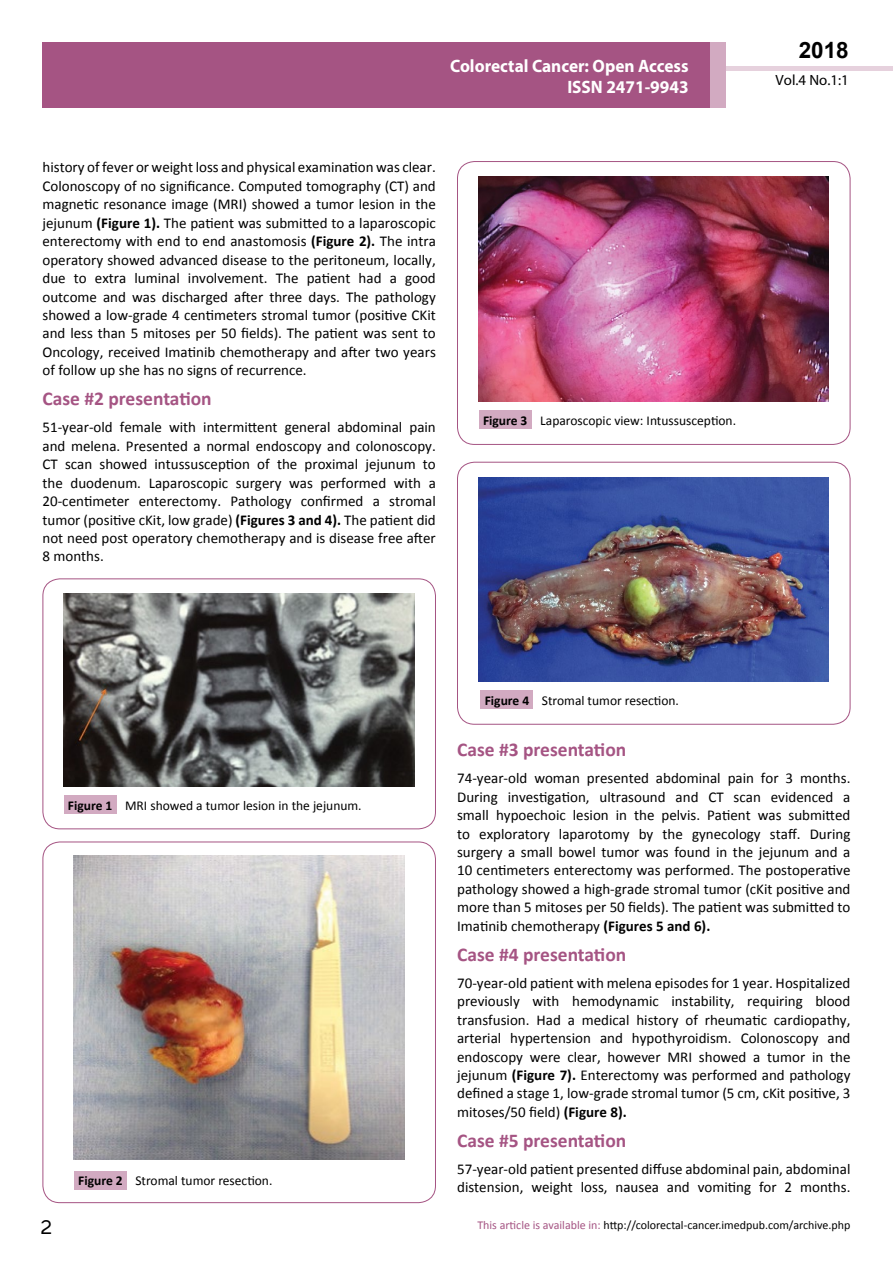
<style>
.page{position:relative;width:893px;height:1263px;background:#fff}
.page>*{position:absolute;margin:0;border:0;box-sizing:border-box;transform-origin:0 0}
.t1{font:25.5px "Tunga";color:#000}
.t2{font:700 22.5px "Arial";color:#000}
.t3{font:700 19.5px "Calibri";color:#a55483}
.t4{font:700 18px/21.6px "Myriad Pro";color:#fff;text-align:right;scale:.96 1}
.t5{font:15px/18.5px "Calibri";color:#000;text-align:justify}
.t6{font:14.85px "Myriad Pro";color:#000}
.t7{font:13.5px "Calibri";color:#000}
.t8{font:12px "Calibri";color:#000}
.s1{font-weight:700}
.s2{color:#a55483}
</style>
<div class="page">
<div style="left:722px;top:66px;width:171px;height:5px;background:#e6d1dd"></div>
<div style="left:43px;top:42px;width:682px;height:66px;background:#a55483"></div>
<div style="left:710px;top:42px;width:15px;height:66px;background:#d2aac1"></div>
<div style="left:43px;top:578px;width:393px;height:251px;border:1px solid #a55483;border-radius:17px"></div>
<img style="left:64px;top:594px;width:351px;height:193px">
<div style="left:64px;top:795px;width:53px;height:19px;background:#d2aac1"></div>
<div style="left:457px;top:161px;width:393px;height:284px;border:1px solid #a55483;border-radius:17px"></div>
<img style="left:479px;top:177px;width:350px;height:225px">
<div style="left:479px;top:410px;width:53px;height:19px;background:#d2aac1"></div>
<div style="left:457px;top:462px;width:393px;height:263px;border:1px solid #a55483;border-radius:17px"></div>
<img style="left:479px;top:477px;width:350px;height:205px">
<div style="left:480px;top:690px;width:53px;height:19px;background:#d2aac1"></div>
<img style="left:74px;top:855px;width:330px;height:305px">
<div style="left:74px;top:1171px;width:53px;height:18px;background:#d2aac1"></div>
<p class="t4" style="left:450px;top:54px;width:250px">Colorectal Cancer: Open Access<br>ISSN 2471-9943</p>
<p class="t5" style="left:43px;top:158px;width:395px">history of fever or weight loss and physical examination was clear.<br>Colonoscopy of no significance. Computed tomography (CT) and magnetic resonance image (MRI) showed a tumor lesion in the jejunum <span class="s1">(Figure 1).</span> The patient was submitted to a laparoscopic enterectomy with end to end anastomosis <span class="s1">(Figure 2).</span> The intra operatory showed advanced disease to the peritoneum, locally, due to extra luminal involvement. The patient had a good outcome and was discharged after three days. The pathology showed a low-grade 4 centimeters stromal tumor (positive CKit and less than 5 mitoses per 50 fields). The patient was sent to Oncology, received Imatinib chemotherapy and after two years of follow up she has no signs of recurrence.</p>
<h3 class="t3" style="left:43px;top:386px;width:171px">Case #2 presentation</h3>
<p class="t5" style="left:43px;top:418px;width:395px">51-year-old female with intermittent general abdominal pain and melena. Presented a normal endoscopy and colonoscopy.<br>CT scan showed intussusception of the proximal jejunum to the duodenum. Laparoscopic surgery was performed with a 20-centimeter enterectomy. Pathology confirmed a stromal tumor (positive cKit, low grade) <span class="s1">(Figures 3 and 4).</span> The patient did not need post operatory chemotherapy and is disease free after 8 months.</p>
<p class="t7" style="left:483px;top:412px;width:255px"><span class="s1">Figure 3</span> Laparoscopic view: Intussusception.</p>
<h2 class="t2" style="left:799px;top:35px;width:52px">2018</h2>
<p class="t6" style="left:776px;top:71px;width:75px">Vol.4 No.1:1</p>
<p class="t7" style="left:68px;top:797px;width:295px"><span class="s1">Figure 1</span> MRI showed a tumor lesion in the jejunum.</p>
<p class="t7" style="left:78px;top:1172px;width:196px"><span class="s1">Figure 2</span> Stromal tumor resection.</p>
<p class="t7" style="left:485px;top:692px;width:196px"><span class="s1">Figure 4</span> Stromal tumor resection.</p>
<h3 class="t3" style="left:457px;top:737px;width:171px">Case #3 presentation</h3>
<p class="t5" style="left:457px;top:769px;width:395px">74-year-old woman presented abdominal pain for 3 months.<br>During investigation, ultrasound and CT scan evidenced a small hypoechoic lesion in the pelvis. Patient was submitted to exploratory laparotomy by the gynecology staff. During surgery a small bowel tumor was found in the jejunum and a 10 centimeters enterectomy was performed. The postoperative pathology showed a high-grade stromal tumor (cKit positive and more than 5 mitoses per 50 fields). The patient was submitted to Imatinib chemotherapy <span class="s1">(Figures 5 and 6).</span></p>
<h3 class="t3" style="left:457px;top:942px;width:171px">Case #4 presentation</h3>
<p class="t5" style="left:457px;top:973px;width:395px">70-year-old patient with melena episodes for 1 year. Hospitalized previously with hemodynamic instability, requiring blood transfusion. Had a medical history of rheumatic cardiopathy, arterial hypertension and hypothyroidism. Colonoscopy and endoscopy were clear, however MRI showed a tumor in the jejunum <span class="s1">(Figure 7).</span> Enterectomy was performed and pathology defined a stage 1, low-grade stromal tumor (5 cm, cKit positive, 3 mitoses/50 field) <span class="s1">(Figure 8).</span></p>
<h3 class="t3" style="left:457px;top:1128px;width:171px">Case #5 presentation</h3>
<p class="t5" style="left:457px;top:1160px;width:395px">57-year-old patient presented diffuse abdominal pain, abdominal distension, weight loss, nausea and vomiting for 2 months.</p>
<h1 class="t1" style="left:41px;top:1210px;width:13px">2</h1>
<p class="t8" style="left:477px;top:1218px;width:375px"><span class="s2">This article is available in:</span> http://colorectal-cancer.imedpub.com/archive.php</p>
</div>
